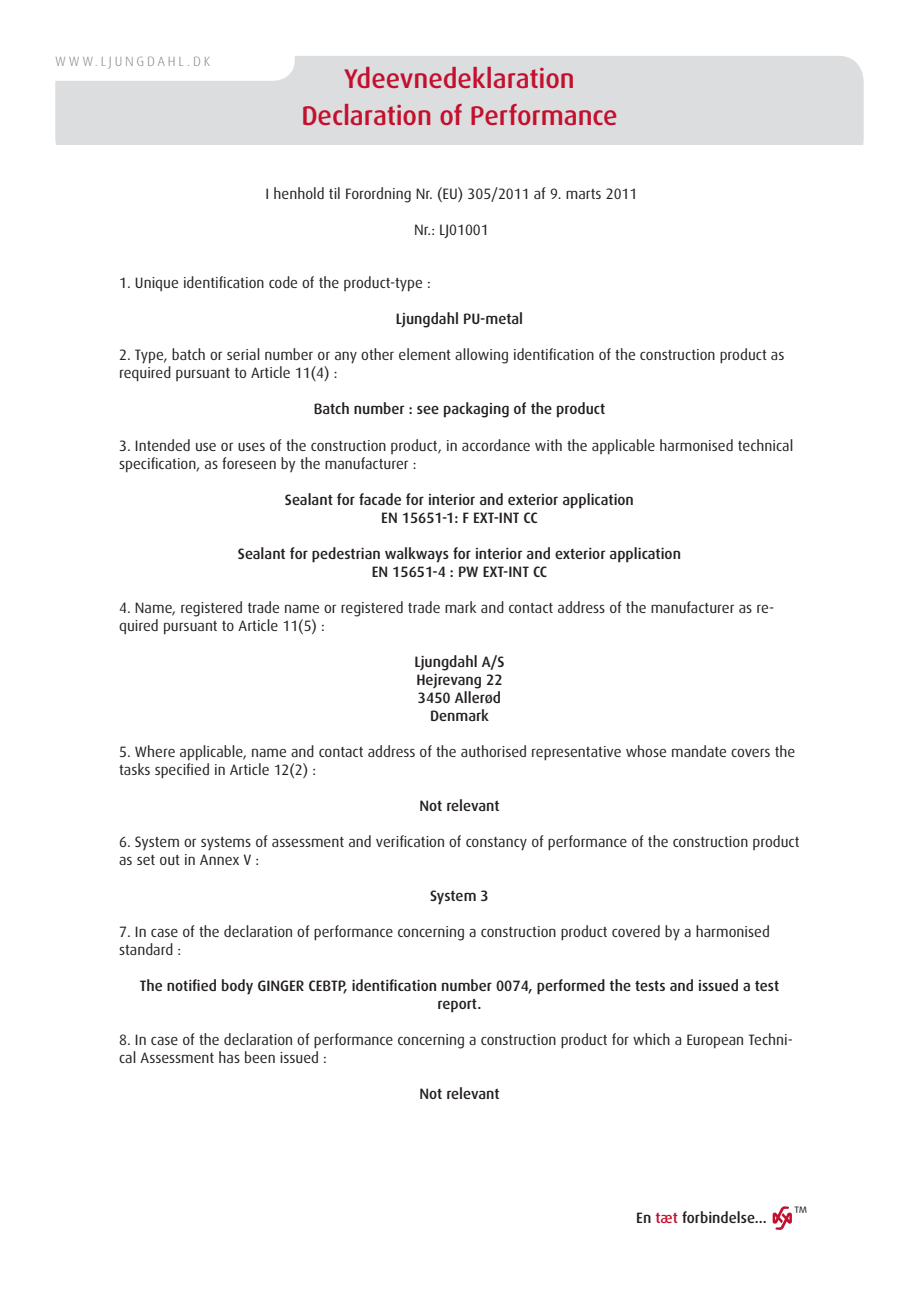
<style>
.page{position:relative;width:919px;height:1289px;background:#fff}
.page>*{position:absolute;margin:0;border:0;box-sizing:border-box;transform-origin:0 0}
.t1{font:500 27px "Dax Pro";letter-spacing:-.005em;color:#c3102e}
.t2{font:18px "Dax Pro";color:#231f20}
.t3{font:15px/18px "Dax Pro";color:#231f20}
.Fed_tekst{font:500 15px/18px "Dax Pro";color:#231f20;text-align:center}
.t4{font:300 13.5px "Dax Pro";letter-spacing:.2em;color:#808285}
.s1{color:#c3102f}
</style>
<div class="page">
<div style="left:55px;top:56px;width:808px;height:108px;background:#dcdddf;border-radius:26px"></div>
<div style="left:48px;top:145px;width:826px;height:19px;background:#fff"></div>
<div style="left:55px;top:56px;width:240px;height:25px;background:#fff"></div>
<svg style="left:772px;top:1206px;width:20px;height:23px"></svg>
<p class="t4" style="left:55px;top:53px;width:156px">WWW.LJUNGDAHL.DK</p>
<p class="t1" style="left:344px;top:61px;width:232px">Ydeevnedeklaration</p>
<p class="t1" style="left:301px;top:98px;width:318px">Declaration of Performance</p>
<p class="t3" style="left:265px;top:184px;width:373px">I henhold til Forordning Nr. (EU) 305/2011 af 9. marts 2011</p>
<p class="t3" style="left:414px;top:220px;width:76px">Nr.: LJ01001</p>
<p class="t3" style="left:119px;top:274px;width:313px">1. Unique identification code of the product-type :</p>
<p class="Fed_tekst" style="left:395px;top:310px;width:129px">Ljungdahl PU-metal</p>
<p class="t3" style="left:119px;top:346px;width:667px">2. Type, batch or serial number or any other element allowing identification of the construction product as required pursuant to Article 11(4) :</p>
<p class="Fed_tekst" style="left:313px;top:400px;width:293px">Batch number : see packaging of the product</p>
<p class="t3" style="left:119px;top:436px;width:675px">3. Intended use or uses of the construction product, in accordance with the applicable harmonised technical specification, as foreseen by the manufacturer :</p>
<p class="Fed_tekst" style="left:285px;top:490px;width:350px">Sealant for facade for interior and exterior application</p>
<p class="Fed_tekst" style="left:381px;top:508px;width:158px">EN 15651-1: F EXT-INT CC</p>
<p class="Fed_tekst" style="left:238px;top:544px;width:444px">Sealant for pedestrian walkways for interior and exterior application</p>
<p class="Fed_tekst" style="left:371px;top:562px;width:177px">EN 15651-4 : PW EXT-INT CC</p>
<p class="t3" style="left:119px;top:598px;width:656px">4. Name, registered trade name or registered trade mark and contact address of the manufacturer as re&shy;quired pursuant to Article 11(5) :</p>
<p class="Fed_tekst" style="left:414px;top:652px;width:92px">Ljungdahl A/S</p>
<p class="Fed_tekst" style="left:416px;top:670px;width:88px">Hejrevang 22</p>
<p class="Fed_tekst" style="left:418px;top:688px;width:85px">3450 Allerød</p>
<p class="Fed_tekst" style="left:430px;top:706px;width:60px">Denmark</p>
<p class="t3" style="left:119px;top:742px;width:677px">5. Where applicable, name and contact address of the authorised representative whose mandate covers the tasks specified in Article 12(2) :</p>
<p class="Fed_tekst" style="left:419px;top:796px;width:82px">Not relevant</p>
<p class="t3" style="left:119px;top:832px;width:682px">6. System or systems of assessment and verification of constancy of performance of the construction product as set out in Annex V :</p>
<p class="Fed_tekst" style="left:430px;top:886px;width:60px">System 3</p>
<p class="t3" style="left:119px;top:922px;width:652px">7. In case of the declaration of performance concerning a construction product covered by a harmonised standard :</p>
<p class="Fed_tekst" style="left:140px;top:976px;width:640px">The notified body GINGER CEBTP, identification number 0074, performed the tests and issued a test report.</p>
<p class="t3" style="left:119px;top:1030px;width:675px">8. In case of the declaration of performance concerning a construction product for which a European Techni&shy;cal Assessment has been issued :</p>
<p class="Fed_tekst" style="left:419px;top:1084px;width:82px">Not relevant</p>
<p class="Fed_tekst" style="left:636px;top:1208px;width:132px">En <span class="s1">tæt</span> forbindelse...</p>
<p class="t2" style="left:793px;top:1201px;width:16px">™</p>
</div>
